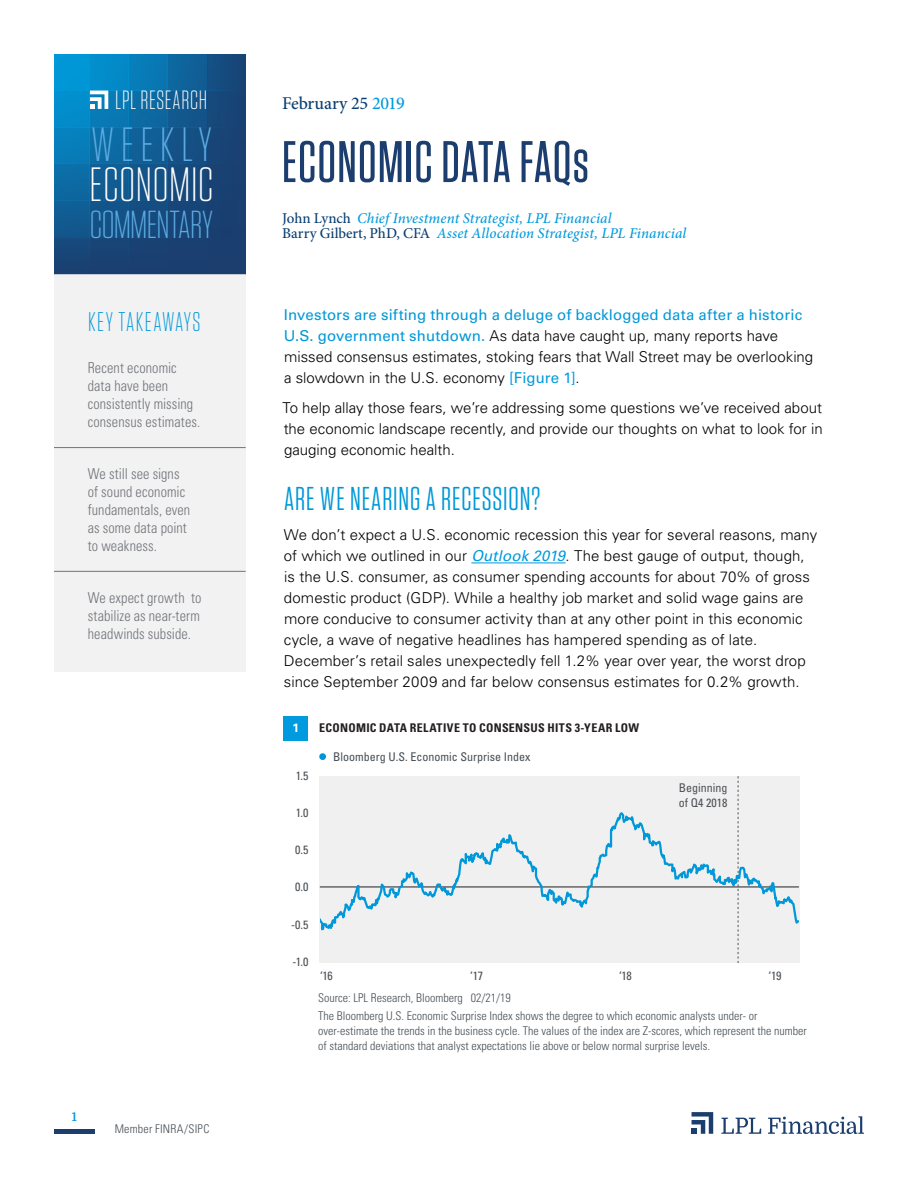
<style>
.page{position:relative;width:918px;height:1188px;background:#fff}
.page>*{position:absolute;margin:0;border:0;box-sizing:border-box;transform-origin:0 0}
.t1{font:500 58.5px "Tungsten Narrow";letter-spacing:.025em;color:#1b3e6f}
.t2{font:300 48px "Tungsten Narrow";letter-spacing:.015em;color:#fff;scale:1.04 1}
.t3{font:300 48px "Tungsten Narrow";letter-spacing:.135em;color:#5cabe2;scale:1.04 1}
.t4{font:300 39px "Tungsten Narrow";letter-spacing:-.015em;color:#5cabe2;scale:1.04 1}
.t5{font:33px "Tungsten Narrow";letter-spacing:.025em;color:#0098d8}
.t6{font:300 27px "Tungsten Narrow";letter-spacing:.055em;color:#0098d8}
.t7{font:300 26.25px "Tungsten Narrow";letter-spacing:.025em;color:#fff}
.t8{font:500 18px "Minion Pro";letter-spacing:-.015em;color:#0a3f72}
.t9{font:300 15px/21px "Univers LT Std";letter-spacing:.005em;color:#000}
.t10{font:300 condensed 15px/18px "Univers LT Std";letter-spacing:.005em;color:#4b4f54;scale:.95 1}
.t11{font:italic 500 15px/15px "Minion Pro";letter-spacing:.005em;color:#009ade}
.t12{font:300 condensed 12px/18px "Univers LT Std";color:#484f55}
.t13{font:condensed 12px "Univers LT Std";color:#484f55}
.t14{font:700 condensed 12px "Univers LT Std";letter-spacing:.025em;color:#231f20}
.t15{font:condensed 12px/15px "Univers LT Std";color:#4d5055}
.t16{font:700 12px "Domine";color:#0098d8}
.t17{font:700 12px "Univers LT Std";color:#fff}
.s1{color:#009ade}
.s2{font-style:normal;color:#0a3f72}
.s3{font-weight:400;color:#0098d8}
.s4{font-weight:400;color:#009ade}
.s5{font-weight:400;font-style:italic;color:#009ade}
</style>
<div class="page">
<hr style="left:54px;top:1130px;width:40px;height:4px;background:#1b3e6f">
<svg style="left:90px;top:54px;width:39px;height:220px;background:#0d6ca5"></svg>
<div style="left:209px;top:54px;width:37px;height:220px;background:#184476"></div>
<svg style="left:168px;top:54px;width:38px;height:220px;background:#135387"></svg>
<svg style="left:129px;top:54px;width:39px;height:220px;background:#0f6198"></svg>
<svg style="left:54px;top:54px;width:36px;height:220px;background:#0878b3"></svg>
<div style="left:54px;top:164px;width:192px;height:36px;background:linear-gradient(to right,#0c6ca5,#1b3b6c)"></div>
<div style="left:54px;top:200px;width:192px;height:38px;background:linear-gradient(to right,#105c92,#1a3b6c)"></div>
<div style="left:54px;top:127px;width:192px;height:37px;background:linear-gradient(to right,#0582be,#1b3c6d)"></div>
<svg style="left:90px;top:91px;width:18px;height:18px"></svg>
<svg style="left:692px;top:1112px;width:21px;height:22px"></svg>
<svg style="left:721px;top:1118px;width:40px;height:16px"></svg>
<svg style="left:768px;top:1116px;width:96px;height:18px"></svg>
<hr style="left:471px;top:563px;width:95px;height:1px;background:#009ade">
<div style="left:54px;top:275px;width:192px;height:397px;background:#efeff0"></div>
<hr style="left:54px;top:447px;width:192px;height:1px;background:#4b4f54">
<hr style="left:54px;top:571px;width:192px;height:1px;background:#4b4f54">
<div style="left:319px;top:753px;width:7px;height:7px;background:#0096d6;border-radius:50%"></div>
<div style="left:319px;top:776px;width:481px;height:187px;background:#f0f0f0"></div>
<svg style="left:738px;top:777px;width:1px;height:186px"></svg>
<div style="left:284px;top:716px;width:24px;height:25px;background:#009ade"></div>
<svg style="left:320px;top:794px;width:479px;height:167px"></svg>
<h3 class="t7" style="left:115px;top:87px;width:93px">LPL RESEARCH</h3>
<h2 class="t3" style="left:91px;top:121px;width:117px">WEEKLY</h2>
<h2 class="t2" style="left:90px;top:161px;width:121px">ECONOMIC</h2>
<h3 class="t4" style="left:90px;top:205px;width:120px">COMMENTARY</h3>
<h3 class="t6" style="left:88px;top:308px;width:114px">KEY TAKEAWAYS</h3>
<p class="t10" style="left:88px;top:359px;width:120px">Recent economic data have been consistently missing consensus estimates.</p>
<p class="t10" style="left:88px;top:465px;width:109px">We still see signs of sound economic fundamentals, even as some data point to weakness.</p>
<p class="t10" style="left:88px;top:588px;width:121px;text-align:justify">We expect growth to stabilize as near-term headwinds subside.</p>
<p class="t16" style="left:72px;top:1110px;width:6px">1</p>
<p class="t12" style="left:115px;top:1120px;width:96px">Member FINRA/SIPC</p>
<p class="t8" style="left:282px;top:91px;width:124px">February 25 <span class="s1">2019</span></p>
<h1 class="t1" style="left:282px;top:132px;width:308px">ECONOMIC DATA FAQs</h1>
<p class="t11" style="left:282px;top:210px;width:406px"><span class="s2">John Lynch</span> Chief Investment Strategist, LPL Financial<br><span class="s2">Barry Gilbert, PhD, CFA</span> Asset Allocation Strategist, LPL Financial</p>
<p class="t9" style="left:284px;top:304px;width:531px"><span class="s3">Investors are sifting through a deluge of backlogged data after a historic U.S. government shutdown.</span> As data have caught up, many reports have missed consensus estimates, stoking fears that Wall Street may be overlooking a slowdown in the U.S. economy <span class="s4">[Figure 1]</span>.</p>
<p class="t9" style="left:282px;top:397px;width:542px;text-align:justify">To help allay those fears, we’re addressing some questions we’ve received about the economic landscape recently, and provide our thoughts on what to look for in gauging economic health.</p>
<h3 class="t5" style="left:284px;top:483px;width:258px">ARE WE NEARING A RECESSION?</h3>
<p class="t9" style="left:284px;top:525px;width:535px">We don’t expect a U.S. economic recession this year for several reasons, many of which we outlined in our <span class="s5">Outlook 2019</span>. The best gauge of output, though, is the U.S. consumer, as consumer spending accounts for about 70% of gross domestic product (GDP). While a healthy job market and solid wage gains are more conducive to consumer activity than at any other point in this economic cycle, a wave of negative headlines has hampered spending as of late.<br>December’s retail sales unexpectedly fell 1.2% year over year, the worst drop since September 2009 and far below consensus estimates for 0.2% growth.</p>
<p class="t17" style="left:292px;top:721px;width:8px">1</p>
<p class="t14" style="left:319px;top:720px;width:322px">ECONOMIC DATA RELATIVE TO CONSENSUS HITS 3-YEAR LOW</p>
<p class="t13" style="left:296px;top:768px;width:14px">1.5</p>
<p class="t13" style="left:296px;top:805px;width:14px">1.0</p>
<p class="t13" style="left:295px;top:842px;width:15px">0.5</p>
<p class="t13" style="left:295px;top:879px;width:15px">0.0</p>
<p class="t13" style="left:291px;top:917px;width:19px">-0.5</p>
<p class="t13" style="left:293px;top:954px;width:17px">-1.0</p>
<p class="t13" style="left:333px;top:749px;width:199px">Bloomberg U.S. Economic Surprise Index</p>
<p class="t15" style="left:679px;top:780px;width:50px">Beginning of Q4 2018</p>
<p class="t13" style="left:320px;top:968px;width:14px">‘16</p>
<p class="t13" style="left:470px;top:968px;width:14px">‘17</p>
<p class="t13" style="left:619px;top:968px;width:14px">‘18</p>
<p class="t13" style="left:769px;top:968px;width:14px">‘19</p>
<p class="t12" style="left:318px;top:988px;width:441px">Source: LPL Research, Bloomberg 02/21/19<br>The Bloomberg U.S. Economic Surprise Index shows the degree to which economic analysts under- or</p>
<p class="t12" style="left:318px;top:1023px;width:490px;line-height:15px">over-estimate the trends in the business cycle. The values of the index are Z-scores, which represent the number of standard deviations that analyst expectations lie above or below normal surprise levels.</p>
</div>
